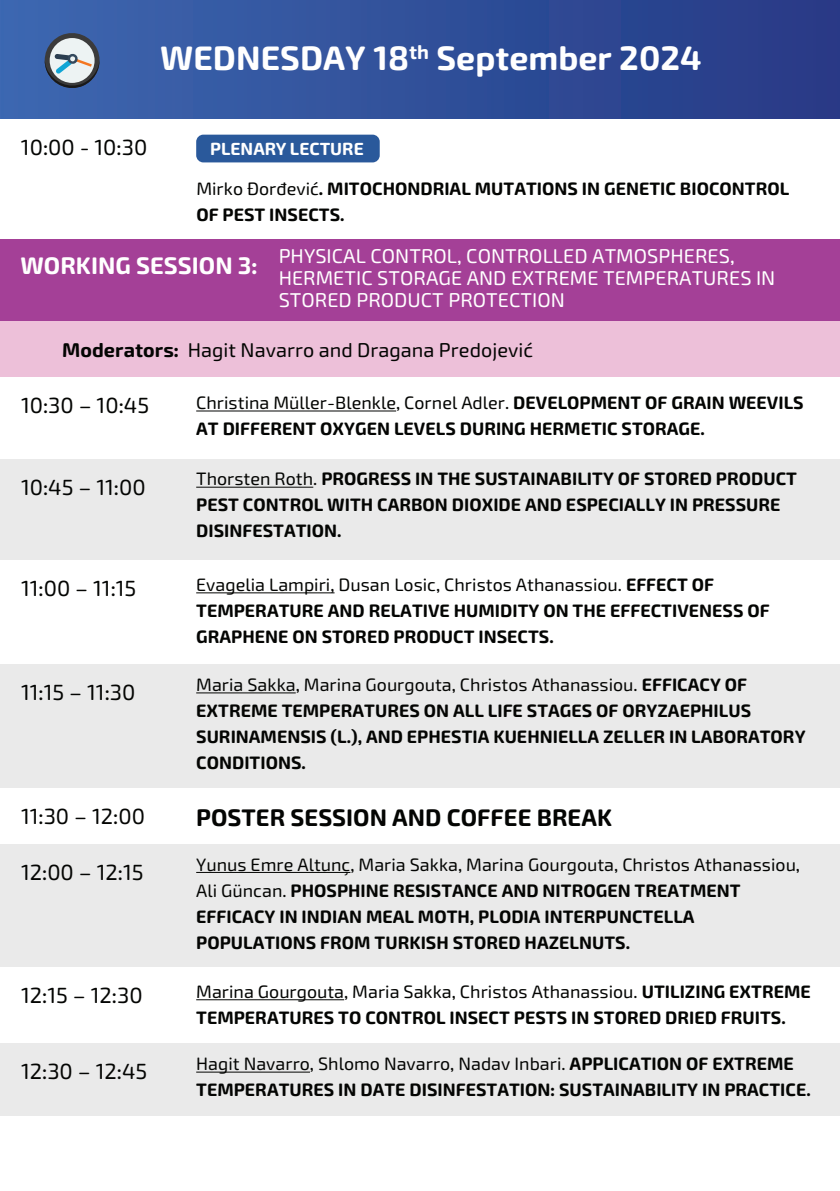
<style>
.page{position:relative;width:840px;height:1191px;background:#fff}
.page>*{position:absolute;margin:0;border:0;box-sizing:border-box;transform-origin:0 0}
.t1{font:700 34px "Exo Soft";color:#fff}
.t2{font:700 24px "Exo Soft";color:#040503}
.t3{font:700 24px "Exo Soft";color:#fff}
.t4{font:22px "Exo Soft";color:#040503}
.t5{font:20px/22px "Exo Soft";color:#fff}
.t6{font:20px "Exo Soft";color:#040503}
.t7{font:700 18px/26px "Exo Soft";color:#040503}
.t8{font:700 17.6px "Exo Soft";color:#fff}
.s1{font-weight:400}
.s2{font-weight:700}
</style>
<div class="page">
<div style="left:0;top:239px;width:839px;height:82px;background:#a44097"></div>
<div style="left:0;top:321px;width:839px;height:56px;background:#edc0d9"></div>
<div style="left:0;top:458px;width:839px;height:102px;background:#eaeaea"></div>
<hr style="left:196px;top:487px;width:117px;height:1px;background:#040503">
<hr style="left:196px;top:410px;width:200px;height:1px;background:#040503">
<hr style="left:196px;top:592px;width:138px;height:1px;background:#040503">
<hr style="left:196px;top:999px;width:148px;height:1px;background:#040503">
<div style="left:196px;top:135px;width:183px;height:27px;background:#2a599b;border-radius:7px"></div>
<div style="left:0;top:664px;width:839px;height:123px;background:#eaeaea"></div>
<hr style="left:196px;top:692px;width:99px;height:1px;background:#040503">
<div style="left:0;top:843px;width:839px;height:124px;background:#eaeaea"></div>
<hr style="left:196px;top:872px;width:154px;height:1px;background:#040503">
<div style="left:0;top:1043px;width:839px;height:72px;background:#eaeaea"></div>
<hr style="left:196px;top:1071px;width:114px;height:1px;background:#040503">
<div style="left:0;top:0;width:839px;height:119px;background:linear-gradient(to right,#3d67b0,#263985)"></div>
<svg style="left:41px;top:29px;width:62px;height:63px"></svg>
<h1 class="t1" style="left:160px;top:38px;width:542px">WEDNESDAY 18<sup>th</sup> September 2024</h1>
<p class="t4" style="left:21px;top:135px;width:128px">10:00 - 10:30</p>
<p class="t8" style="left:210px;top:138px;width:155px">PLENARY LECTURE</p>
<p class="t7" style="left:196px;top:176px;width:594px"><span class="s1">Mirko Đorđević</span>. MITOCHONDRIAL MUTATIONS IN GENETIC BIOCONTROL<br>OF PEST INSECTS.</p>
<h2 class="t3" style="left:20px;top:252px;width:238px">WORKING SESSION 3:</h2>
<p class="t5" style="left:278px;top:245px;width:498px">PHYSICAL CONTROL, CONTROLLED ATMOSPHERES,<br>HERMETIC STORAGE AND EXTREME TEMPERATURES IN<br>STORED PRODUCT PROTECTION</p>
<p class="t6" style="left:62px;top:339px;width:472px"><span class="s2">Moderators:</span> Hagit Navarro and Dragana Predojević</p>
<p class="t4" style="left:21px;top:393px;width:130px">10:30 – 10:45</p>
<p class="t4" style="left:21px;top:474px;width:126px">10:45 – 11:00</p>
<p class="t4" style="left:21px;top:576px;width:117px">11:00 – 11:15</p>
<p class="t4" style="left:21px;top:680px;width:116px">11:15 – 11:30</p>
<p class="t7" style="left:196px;top:390px;width:608px"><span class="s1">Christina Müller-Blenkle, Cornel Adler.</span> DEVELOPMENT OF GRAIN WEEVILS<br>AT DIFFERENT OXYGEN LEVELS DURING HERMETIC STORAGE.</p>
<p class="t7" style="left:196px;top:466px;width:602px"><span class="s1">Thorsten Roth.</span> PROGRESS IN THE SUSTAINABILITY OF STORED PRODUCT<br>PEST CONTROL WITH CARBON DIOXIDE AND ESPECIALLY IN PRESSURE<br>DISINFESTATION.</p>
<p class="t7" style="left:196px;top:572px;width:574px"><span class="s1">Evagelia Lampiri, Dusan Losic, Christos Athanassiou.</span> EFFECT OF<br>TEMPERATURE AND RELATIVE HUMIDITY ON THE EFFECTIVENESS OF<br>GRAPHENE ON STORED PRODUCT INSECTS.</p>
<p class="t7" style="left:196px;top:672px;width:610px"><span class="s1">Maria Sakka, Marina Gourgouta, Christos Athanassiou.</span> EFFICACY OF EXTREME TEMPERATURES ON ALL LIFE STAGES OF ORYZAEPHILUS SURINAMENSIS (L.), AND EPHESTIA KUEHNIELLA ZELLER IN LABORATORY CONDITIONS.</p>
<p class="t4" style="left:21px;top:803px;width:125px">11:30 – 12:00</p>
<h2 class="t2" style="left:196px;top:803px;width:417px">POSTER SESSION AND COFFEE BREAK</h2>
<p class="t4" style="left:21px;top:859px;width:124px">12:00 – 12:15</p>
<p class="t4" style="left:21px;top:983px;width:123px">12:15 – 12:30</p>
<p class="t4" style="left:21px;top:1059px;width:128px">12:30 – 12:45</p>
<p class="t7" style="left:196px;top:851px;width:605px"><span class="s1">Yunus Emre Altunç, Maria Sakka, Marina Gourgouta, Christos Athanassiou, Ali Güncan.</span> PHOSPHINE RESISTANCE AND NITROGEN TREATMENT EFFICACY IN INDIAN MEAL MOTH, PLODIA INTERPUNCTELLA POPULATIONS FROM TURKISH STORED HAZELNUTS.</p>
<p class="t7" style="left:196px;top:979px;width:615px"><span class="s1">Marina Gourgouta, Maria Sakka, Christos Athanassiou.</span> UTILIZING EXTREME<br>TEMPERATURES TO CONTROL INSECT PESTS IN STORED DRIED FRUITS.</p>
<p class="t7" style="left:196px;top:1051px;width:615px"><span class="s1">Hagit Navarro, Shlomo Navarro, Nadav Inbari.</span> APPLICATION OF EXTREME<br>TEMPERATURES IN DATE DISINFESTATION: SUSTAINABILITY IN PRACTICE.</p>
</div>
